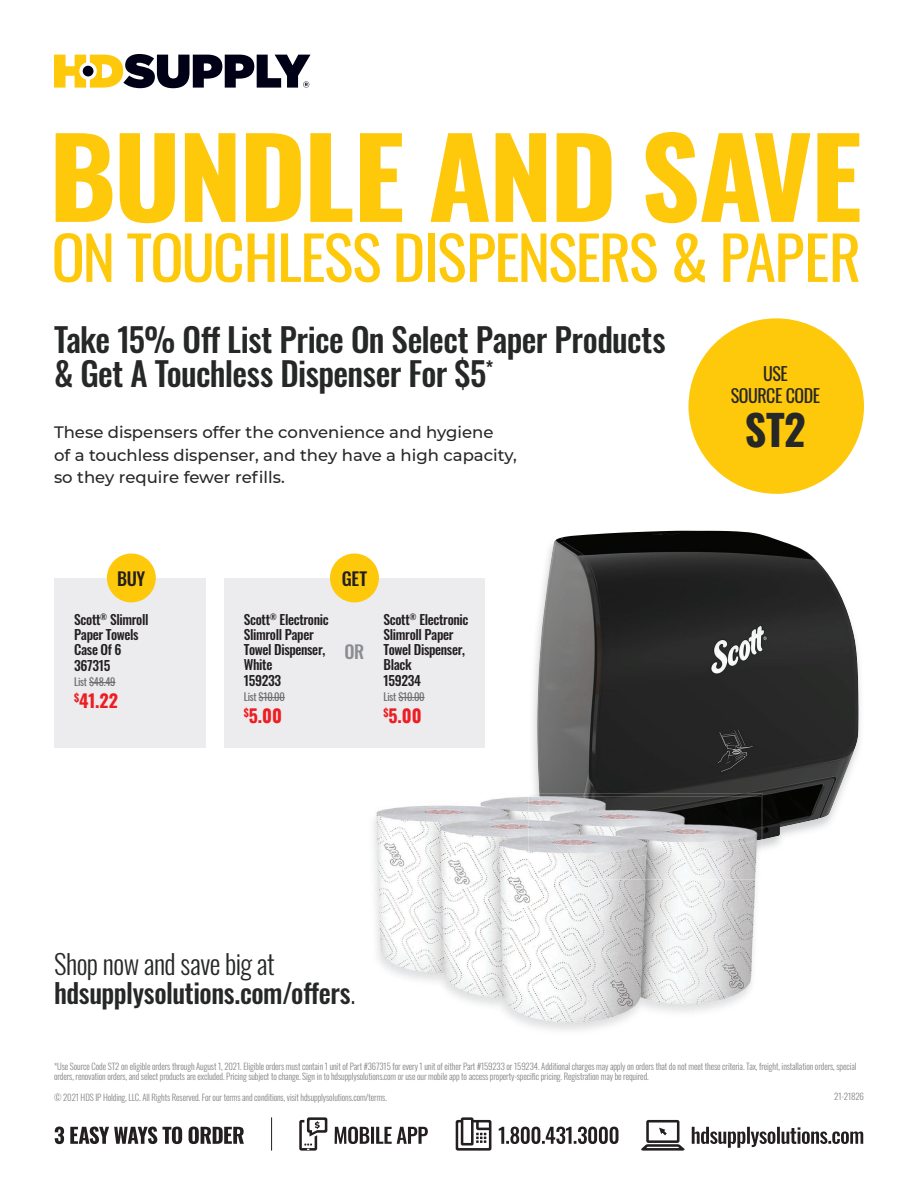
<style>
.page{position:relative;width:918px;height:1188px;background:#fff}
.page>*{position:absolute;margin:0;border:0;box-sizing:border-box;transform-origin:0 0}
.t1{font:700 109.5px "Oswald";letter-spacing:-.025em;color:#fec80b;scale:1.05 1}
.t2{font:59.7px "Oswald";letter-spacing:-.03em;color:#fec80b;scale:1.04 1}
.t3{font:700 42px "Oswald";color:#262727}
.t4{font:500 33px/34.5px "Oswald";letter-spacing:-.02em;color:#262727}
.t5{font:500 27px/28.5px "Oswald";letter-spacing:-.015em;color:#262727}
.t6{font:700 18px "Oswald";letter-spacing:-.005em;color:#ee1d23}
.t7{font:18px/21.6px "Oswald";letter-spacing:-.025em;color:#262727;text-align:center}
.t8{font:500 18px "Oswald";letter-spacing:-.025em;color:#231f20}
.t9{font:500 18px "Oswald";color:#8b8d90}
.t10{font:500 16.5px/22.5px "Montserrat";color:#262727}
.t11{font:500 13.5px/15px "Oswald";letter-spacing:-.025em;color:#231f20}
.t12{font:10.5px "Oswald";letter-spacing:-.025em;color:#6c6d70}
.t13{font:300 9px/10.5px "Oswald";letter-spacing:-.01em;color:#808285}
.s1{font-weight:300}
</style>
<div class="page">
<img style="left:537px;top:531px;width:322px;height:308px">
<svg style="left:641px;top:1120px;width:44px;height:31px"></svg>
<hr style="left:271px;top:1117px;width:1px;height:34px;background:#231f20">
<svg style="left:55px;top:1127px;width:189px;height:17px"></svg>
<svg style="left:692px;top:1127px;width:171px;height:21px"></svg>
<svg style="left:335px;top:1127px;width:93px;height:17px"></svg>
<svg style="left:299px;top:1117px;width:28px;height:34px"></svg>
<svg style="left:499px;top:1127px;width:119px;height:17px"></svg>
<svg style="left:456px;top:1117px;width:35px;height:34px"></svg>
<svg style="left:54px;top:54px;width:256px;height:34px"></svg>
<div style="left:55px;top:578px;width:151px;height:170px;background:#ececee"></div>
<svg style="left:89px;top:682px;width:27px;height:1px"></svg>
<div style="left:107px;top:553px;width:49px;height:49px;background:#fec80b;border-radius:50%"></div>
<div style="left:224px;top:578px;width:261px;height:170px;background:#ececee"></div>
<svg style="left:259px;top:697px;width:26px;height:1px"></svg>
<svg style="left:398px;top:697px;width:27px;height:1px"></svg>
<div style="left:330px;top:553px;width:49px;height:49px;background:#fec80b;border-radius:50%"></div>
<div style="left:688px;top:318px;width:176px;height:176px;background:#fec80b;border-radius:50%"></div>
<img style="left:539px;top:793px;width:223px;height:3px">
<img style="left:373px;top:797px;width:383px;height:229px">
<img style="left:528px;top:796px;width:231px;height:83px">
<img style="left:539px;top:796px;width:223px;height:69px">
<h1 class="t1" style="left:49px;top:120px;width:776px">BUNDLE AND SAVE</h1>
<h2 class="t2" style="left:51px;top:204px;width:780px">ON TOUCHLESS DISPENSERS &amp; PAPER</h2>
<h3 class="t4" style="left:54px;top:324px;width:613px">Take 15% Off List Price On Select Paper Products &amp; Get A Touchless Dispenser For $5<sup>*</sup></h3>
<h3 class="t10" style="left:54px;top:421px;width:465px">These dispensers offer the convenience and hygiene<br>of a touchless dispenser, and they have a high capacity, so they require fewer refills.</h3>
<h3 class="t8" style="left:117px;top:569px;width:30px">BUY</h3>
<h3 class="t11" style="left:74px;top:612px;width:76px">Scott<sup>®</sup> Slimroll<br>Paper Towels<br>Case Of 6</h3>
<h3 class="t11" style="left:74px;top:659px;width:38px">367315</h3>
<p class="t12" style="left:74px;top:672px;width:43px">List $48.49</p>
<h3 class="t6" style="left:74px;top:692px;width:45px"><sup>$</sup>41.22</h3>
<h3 class="t11" style="left:244px;top:612px;width:86px">Scott<sup>®</sup> Electronic<br>Slimroll Paper<br>Towel Dispenser,<br>White</h3>
<h3 class="t11" style="left:244px;top:674px;width:39px">159233</h3>
<p class="t12" style="left:244px;top:687px;width:43px">List $10.00</p>
<h3 class="t6" style="left:244px;top:707px;width:40px"><sup>$</sup>5.00</h3>
<h3 class="t8" style="left:342px;top:569px;width:27px">GET</h3>
<h3 class="t9" style="left:345px;top:642px;width:21px">OR</h3>
<h3 class="t11" style="left:384px;top:612px;width:86px">Scott<sup>®</sup> Electronic<br>Slimroll Paper<br>Towel Dispenser,<br>Black</h3>
<h3 class="t11" style="left:384px;top:674px;width:39px">159234</h3>
<p class="t12" style="left:384px;top:687px;width:43px">List $10.00</p>
<h3 class="t6" style="left:384px;top:707px;width:40px"><sup>$</sup>5.00</h3>
<h3 class="t7" style="left:731px;top:362px;width:91px">USE<br>SOURCE CODE</h3>
<h3 class="t3" style="left:745px;top:408px;width:62px">ST2</h3>
<h3 class="t5" style="left:54px;top:951px;width:303px"><span class="s1">Shop now and save big at </span>hdsupplysolutions.com/offers<span class="s1">.</span></h3>
<p class="t13" style="left:54px;top:1060px;width:804px">*Use Source Code ST2 on eligible orders through August 1, 2021. Eligible orders must contain 1 unit of Part #367315 for every 1 unit of either Part #159233 or 159234. Additional charges may apply on orders that do not meet these criteria. Tax, freight, installation orders, special orders, renovation orders, and select products are excluded. Pricing subject to change. Sign in to hdsupplysolutions.com or use our mobile app to access property-specific pricing. Registration may be required.</p>
<p class="t13" style="left:54px;top:1091px;width:334px">© 2021 HDS IP Holding, LLC. All Rights Reserved. For our terms and conditions, visit hdsupplysolutions.com/terms.</p>
<p class="t13" style="left:834px;top:1090px;width:31px">21-21826</p>
</div>
